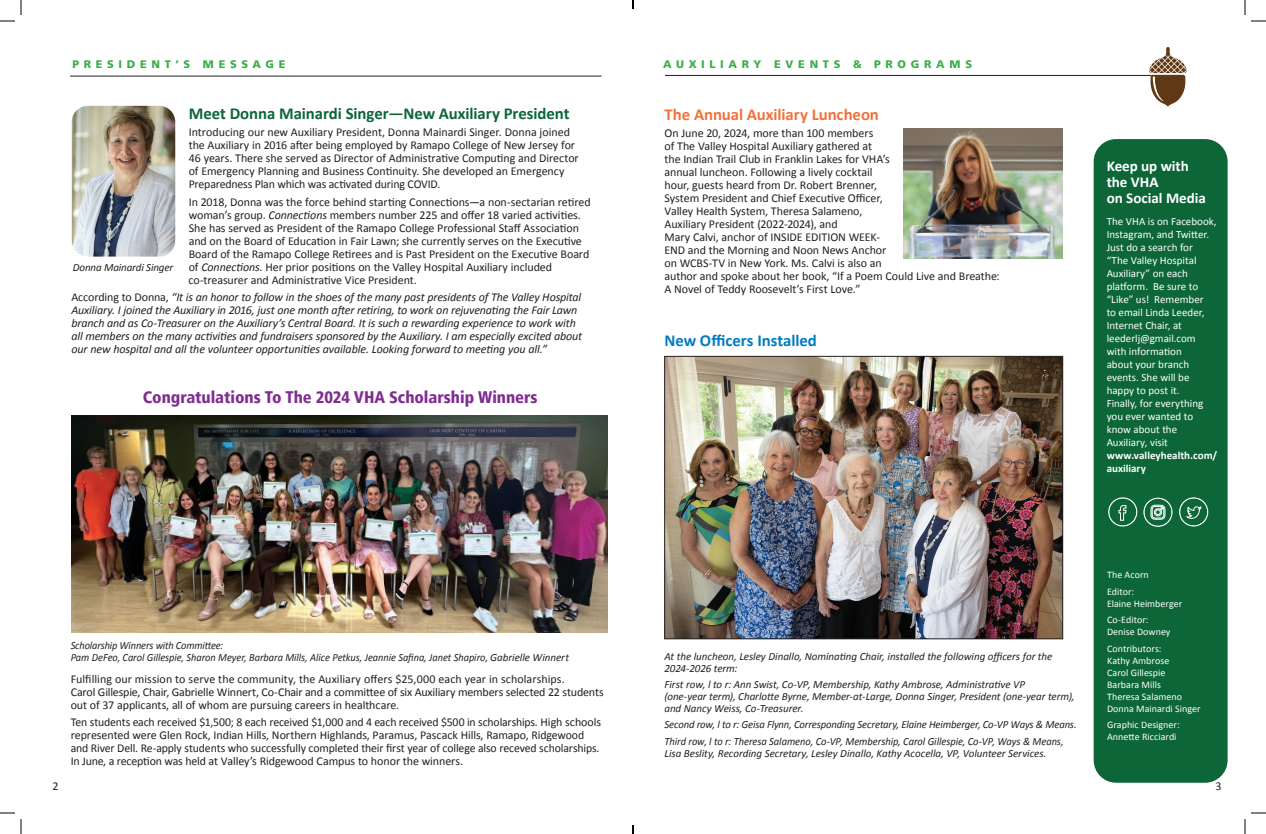
<style>
.page{position:relative;width:1266px;height:834px;background:#fff}
.page>*{position:absolute;margin:0;border:0;box-sizing:border-box;transform-origin:0 0}
.t1{font:700 16.8px "Calibri";letter-spacing:-.005em;color:#0c6638}
.t2{font:900 condensed 16.8px "Frutiger LT";letter-spacing:-.005em;color:#802d92}
.t3{font:700 16.8px "Calibri";letter-spacing:-.005em;color:#f3713b}
.t4{font:700 16.8px "Calibri";color:#007cc2}
.t5{font:700 15.1px/16px "Calibri";color:#fff}
.t6{font:12px/13px "Calibri";letter-spacing:-.005em;color:#231f20}
.t7{font:italic 12px/13px "Calibri";letter-spacing:-.01em;color:#231f20}
.t8{font:italic 11px/12px "Calibri";letter-spacing:-.005em;color:#231f20}
.t9{font:11px/13px "Calibri";color:#fff}
.t10{font:italic 11px/12px "Calibri";letter-spacing:-.005em;color:#231f20;scale:.95 1}
.t11{font:italic 11px "Calibri";letter-spacing:-.005em;color:#231f20;scale:.94 1}
.t12{font:900 11px "Frutiger LT Std";letter-spacing:.425em;color:#3baf49}
.t13{font:10px/12px "Calibri";color:#fff}
.s1{font-style:italic}
.s2{font-style:normal}
.s3{font-weight:700}
</style>
<div class="page">
<hr style="left:70px;top:76px;width:532px;height:1px;background:#231f20">
<img style="left:72px;top:106px;width:103px;height:151px">
<img style="left:71px;top:415px;width:536px;height:217px">
<img style="left:667px;top:358px;width:394px;height:279px">
<div style="left:665px;top:356px;width:398px;height:283px;border:1px solid #231f20"></div>
<div style="left:1094px;top:139px;width:134px;height:644px;background:#0c6638;border-radius:22px"></div>
<svg style="left:1108px;top:497px;width:101px;height:30px"></svg>
<hr style="left:665px;top:75px;width:486px;height:1px;background:#231f20">
<img style="left:904px;top:128px;width:158px;height:131px">
<svg style="left:1149px;top:47px;width:38px;height:60px"></svg>
<svg style="left:0;top:0;width:22px;height:22px"></svg>
<svg style="left:0;top:812px;width:22px;height:22px"></svg>
<svg style="left:1244px;top:0;width:22px;height:22px"></svg>
<svg style="left:1244px;top:812px;width:22px;height:22px"></svg>
<svg style="left:632px;top:0;width:2px;height:9px"></svg>
<svg style="left:632px;top:825px;width:2px;height:9px"></svg>
<p class="t12" style="left:72px;top:58px;width:215px">PRESIDENT’S MESSAGE</p>
<p class="t1" style="left:189px;top:103px;width:382px">Meet Donna Mainardi Singer—New Auxiliary President</p>
<p class="t6" style="left:189px;top:126px;width:392px">Introducing our new Auxiliary President, Donna Mainardi Singer. Donna joined the Auxiliary in 2016 after being employed by Ramapo College of New Jersey for 46 years. There she served as Director of Administrative Computing and Director of Emergency Planning and Business Continuity. She developed an Emergency Preparedness Plan which was activated during COVID.</p>
<p class="t6" style="left:188px;top:195px;width:404px">In 2018, Donna was the force behind starting Connections—a non-sectarian retired woman’s group. <span class="s1">Connections</span> members number 225 and offer 18 varied activities.<br>She has served as President of the Ramapo College Professional Staff Association and on the Board of Education in Fair Lawn; she currently serves on the Executive Board of the Ramapo College Retirees and is Past President on the Executive Board of <span class="s1">Connections</span>. Her prior positions on the Valley Hospital Auxiliary included co-treasurer and Administrative Vice President.</p>
<p class="t7" style="left:71px;top:290px;width:512px"><span class="s2">According to Donna,</span> “It is an honor to follow in the shoes of the many past presidents of The Valley Hospital Auxiliary. I joined the Auxiliary in 2016, just one month after retiring, to work on rejuvenating the Fair Lawn branch and as Co-Treasurer on the Auxiliary’s Central Board. It is such a rewarding experience to work with all members on the many activities and fundraisers sponsored by the Auxiliary. I am especially excited about our new hospital and all the volunteer opportunities available. Looking forward to meeting you all.”</p>
<p class="t8" style="left:73px;top:261px;width:102px">Donna Mainardi Singer</p>
<p class="t2" style="left:143px;top:387px;width:396px">Congratulations To The 2024 VHA Scholarship Winners</p>
<p class="t6" style="left:52px;top:780px;width:8px">2</p>
<p class="t11" style="left:71px;top:638px;width:164px">Scholarship Winners with Committee:</p>
<p class="t11" style="left:71px;top:650px;width:532px">Pam DeFeo, Carol Gillespie, Sharon Meyer, Barbara Mills, Alice Petkus, Jeannie Safina, Janet Shapiro, Gabrielle Winnert</p>
<p class="t6" style="left:71px;top:672px;width:535px">Fulfilling our mission to serve the community, the Auxiliary offers $25,000 each year in scholarships.<br>Carol Gillespie, Chair, Gabrielle Winnert, Co-Chair and a committee of six Auxiliary members selected 22 students out of 37 applicants, all of whom are pursuing careers in healthcare.</p>
<p class="t6" style="left:71px;top:716px;width:532px">Ten students each received $1,500; 8 each received $1,000 and 4 each received $500 in scholarships. High schools represented were Glen Rock, Indian Hills, Northern Highlands, Paramus, Pascack Hills, Ramapo, Ridgewood and River Dell. Re-apply students who successfully completed their first year of college also receved scholarships.<br>In June, a reception was held at Valley’s Ridgewood Campus to honor the winners.</p>
<p class="t12" style="left:663px;top:58px;width:310px">AUXILIARY EVENTS &amp; PROGRAMS</p>
<p class="t3" style="left:665px;top:103px;width:216px">The Annual Auxiliary Luncheon</p>
<p class="t6" style="left:665px;top:127px;width:337px">On June 20, 2024, more than 100 members<br>of The Valley Hospital Auxiliary gathered at<br>the Indian Trail Club in Franklin Lakes for VHA’s<br>annual luncheon. Following a lively cocktail<br>hour, guests heard from Dr. Robert Brenner,<br>System President and Chief Executive Officer,<br>Valley Health System, Theresa Salameno,<br>Auxiliary President (2022-2024), and<br>Mary Calvi, anchor of INSIDE EDITION WEEK-<br>END and the Morning and Noon News Anchor<br>on WCBS-TV in New York. Ms. Calvi is also an<br>author and spoke about her book, “If a Poem Could Live and Breathe:<br>A Novel of Teddy Roosevelt’s First Love.”</p>
<p class="t4" style="left:664px;top:330px;width:154px">New Officers Installed</p>
<p class="t5" style="left:1107px;top:158px;width:101px">Keep up with the VHA<br>on Social Media</p>
<p class="t9" style="left:1107px;top:215px;width:112px">The VHA is on Facebook,<br>Instagram, and Twitter.<br>Just do a search for “The Valley Hospital<br>Auxiliary” on each platform. Be sure to “Like” us! Remember<br>to email Linda Leeder,<br>Internet Chair, at leederlj@gmail.com with information<br>about your branch events. She will be happy to post it.<br>Finally, for everything you ever wanted to know about the<br>Auxiliary, visit <span class="s3">www.valleyhealth.com/ auxiliary</span></p>
<p class="t8" style="left:664px;top:650px;width:390px">At the luncheon, Lesley Dinallo, Nominating Chair, installed the following officers for the<br>2024-2026 term:</p>
<p class="t8" style="left:664px;top:678px;width:412px">First row, l to r: Ann Swist, Co-VP, Membership, Kathy Ambrose, Administrative VP<br>(one-year term), Charlotte Byrne, Member-at-Large, Donna Singer, President (one-year term), and Nancy Weiss, Co-Treasurer.</p>
<p class="t8" style="left:664px;top:718px;width:414px">Second row, l to r: Geisa Flynn, Corresponding Secretary, Elaine Heimberger, Co-VP Ways &amp; Means.</p>
<p class="t10" style="left:664px;top:735px;width:422px">Third row, l to r: Theresa Salameno, Co-VP, Membership, Carol Gillespie, Co-VP, Ways &amp; Means,<br>Lisa Beslity, Recording Secretary, Lesley Dinallo, Kathy Acocella, VP, Volunteer Services.</p>
<p class="t13" style="left:1107px;top:569px;width:43px">The Acorn</p>
<p class="t13" style="left:1107px;top:585px;width:29px">Editor:</p>
<p class="t13" style="left:1107px;top:597px;width:77px">Elaine Heimberger</p>
<p class="t13" style="left:1107px;top:614px;width:65px">Co-Editor:<br>Denise Downey</p>
<p class="t13" style="left:1107px;top:642px;width:56px">Contributors:</p>
<p class="t13" style="left:1107px;top:654px;width:64px">Kathy Ambrose</p>
<p class="t13" style="left:1107px;top:666px;width:60px">Carol Gillespie</p>
<p class="t13" style="left:1107px;top:678px;width:55px">Barbara Mills</p>
<p class="t13" style="left:1107px;top:690px;width:76px">Theresa Salameno</p>
<p class="t13" style="left:1107px;top:702px;width:95px">Donna Mainardi Singer</p>
<p class="t13" style="left:1107px;top:719px;width:74px">Graphic Designer:<br>Annette Ricciardi</p>
<p class="t6" style="left:1216px;top:779px;width:8px">3</p>
</div>
